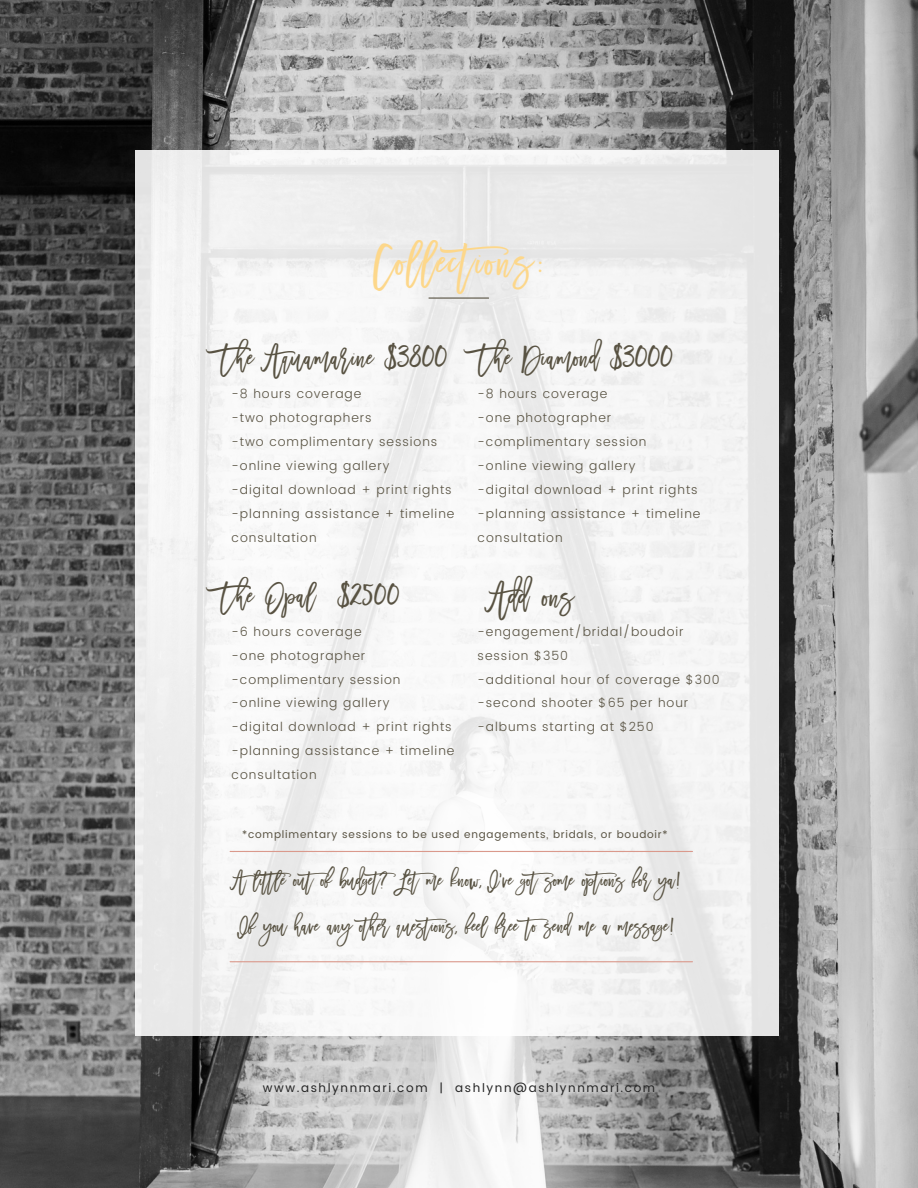
<style>
.page{position:relative;width:918px;height:1188px;background:#fff}
.page>*{position:absolute;margin:0;border:0;box-sizing:border-box;transform-origin:0 0}
.t1{font:42px "Madina Clean";letter-spacing:.045em;color:#fdd78a}
.t2{font:29.7px "Madina Clean";color:#585242}
.t3{font:26.7px "Madina Clean";letter-spacing:.015em;color:#585242}
.t4{font:19.35px "Madina Clean";color:#585242}
.t5{font:300 12.45px/24px "Poppins";letter-spacing:.075em;color:#585242}
.t6{font:12px "Poppins";letter-spacing:.135em;color:#242424}
.t7{font:10.5px "Poppins";letter-spacing:.075em;color:#585242}
</style>
<div class="page">
<img style="left:0;top:0;width:918px;height:1188px">
<div style="left:135px;top:150px;width:643px;height:886px;background:linear-gradient(to right,#f4f4f4,#f0f0f0)"></div>
<hr style="left:230px;top:851px;width:462px;height:1px;background:#da998c">
<hr style="left:230px;top:961px;width:462px;height:1px;background:#da998c">
<hr style="left:429px;top:298px;width:60px;height:1px;background:#585242">
<h1 class="t1" style="left:373px;top:236px;width:173px">Collections:</h1>
<h3 class="t3" style="left:220px;top:341px;width:229px">The Aquamarine $3800</h3>
<p class="t5" style="left:232px;top:382px;width:224px">-8 hours coverage<br>-two photographers<br>-two complimentary sessions -online viewing gallery<br>-digital download + print rights -planning assistance + timeline consultation</p>
<h3 class="t3" style="left:478px;top:341px;width:197px">The Diamond $3000</h3>
<p class="t5" style="left:478px;top:382px;width:224px">-8 hours coverage<br>-one photographer -complimentary session<br>-online viewing gallery<br>-digital download + print rights -planning assistance + timeline consultation</p>
<h3 class="t3" style="left:220px;top:579px;width:181px">The Opal $2500</h3>
<p class="t5" style="left:232px;top:619px;width:224px">-6 hours coverage<br>-one photographer -complimentary session<br>-online viewing gallery<br>-digital download + print rights -planning assistance + timeline consultation</p>
<h2 class="t2" style="left:490px;top:578px;width:85px">Add ons</h2>
<p class="t5" style="left:478px;top:619px;width:244px">-engagement/bridal/boudoir session $350<br>-additional hour of coverage $300 -second shooter $65 per hour -albums starting at $250</p>
<p class="t7" style="left:242px;top:829px;width:427px">*complimentary sessions to be used engagements, bridals, or boudoir*</p>
<h3 class="t4" style="left:233px;top:868px;width:449px">Alitle outof budget? Letme know, I've gotsome options for ya!</h3>
<h3 class="t4" style="left:240px;top:914px;width:436px">If you have any other questions, feel free to send me a message!</h3>
<p class="t6" style="left:263px;top:1080px;width:394px">www.ashlynnmari.com | ashlynn@ashlynnmari.com</p>
</div>
